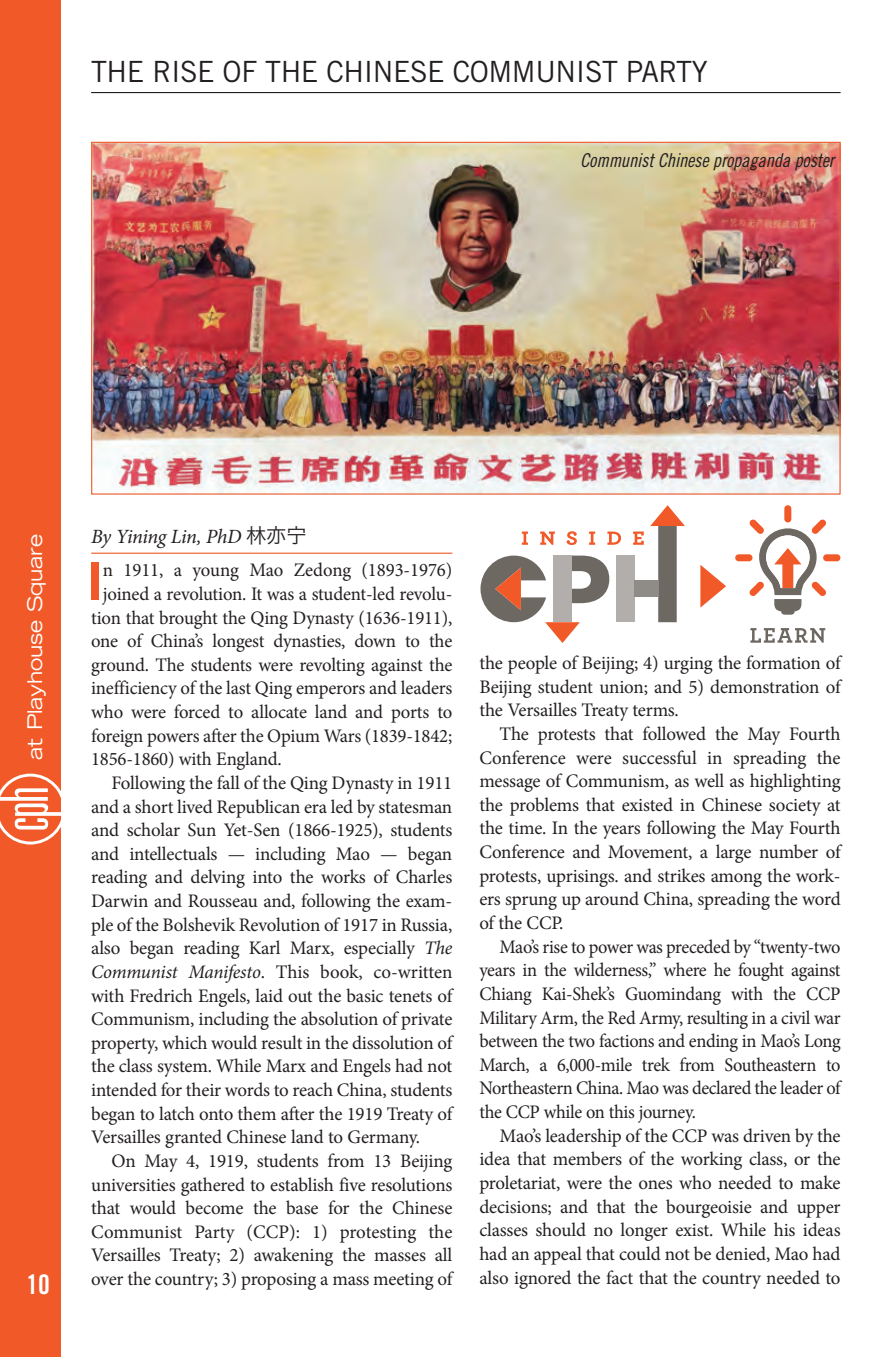
<style>
.page{position:relative;width:871px;height:1357px;background:#fff}
.page>*{position:absolute;margin:0;border:0;box-sizing:border-box;transform-origin:0 0}
.t1{font:51.75px "Trade Gothic LT Std Bd 2";color:#f15929}
.t2{font:29.25px "Trade Gothic LT Std";letter-spacing:-.015em;color:#231f20}
.t3{font:27px "Trade Gothic LT Std Bd Cn 20";color:#fff}
.t4{font:italic 20.25px "Minion Pro";letter-spacing:-.025em;color:#231f20}
.t5{font:expanded 20.25px "Trade Gothic LT Std";letter-spacing:-.01em;color:#fff}
.t6{font:19.12px/23.6px "Minion Pro";letter-spacing:-.01em;color:#231f20;text-align:justify}
.t7{font:19.12px/23.6px "Minion Pro";letter-spacing:-.01em;color:#231f20;text-align:justify;scale:.96 1}
.t8{font:19.12px "Trade Gothic LT Std Cn 18 Obl";letter-spacing:-.01em;color:#231f20}
.s1{font-family:"Hira Kaku Pro W3";font-style:normal}
.s2{font-style:italic}
</style>
<div class="page">
<div style="left:0;top:0;width:61px;height:1357px;background:#f15929"></div>
<svg style="left:0;top:773px;width:61px;height:71px"></svg>
<hr style="left:91px;top:553px;width:361px;height:1px;background:#f15929">
<hr style="left:91px;top:92px;width:749px;height:1px;background:#231f20">
<img style="left:93px;top:144px;width:745px;height:349px">
<svg style="left:522px;top:531px;width:6px;height:14px"></svg>
<svg style="left:540px;top:531px;width:15px;height:14px"></svg>
<svg style="left:566px;top:531px;width:11px;height:14px"></svg>
<svg style="left:589px;top:531px;width:6px;height:14px"></svg>
<svg style="left:607px;top:531px;width:14px;height:14px"></svg>
<svg style="left:633px;top:531px;width:11px;height:14px"></svg>
<svg style="left:480px;top:555px;width:129px;height:88px"></svg>
<div style="left:616px;top:555px;width:18px;height:67px;background:#b2aeac"></div>
<div style="left:634px;top:580px;width:24px;height:17px;background:#8f8b87"></div>
<svg style="left:650px;top:505px;width:35px;height:117px"></svg>
<svg style="left:700px;top:565px;width:26px;height:43px"></svg>
<svg style="left:750px;top:628px;width:75px;height:15px"></svg>
<div style="left:823px;top:554px;width:17px;height:7px;background:#f15929;border-radius:3px"></div>
<div style="left:784px;top:505px;width:7px;height:17px;background:#f15929;border-radius:3px"></div>
<svg style="left:749px;top:519px;width:77px;height:96px"></svg>
<div style="left:735px;top:554px;width:17px;height:7px;background:#f15929;border-radius:3px"></div>
<h2 class="t2" style="left:91px;top:54px;width:618px">THE RISE OF THE CHINESE COMMUNIST PARTY</h2>
<p class="t8" style="left:580px;top:149px;width:256px">Communist Chinese propaganda poster</p>
<p class="t5" style="left:21px;top:759px;width:227px;rotate:-90deg">at Playhouse Square</p>
<p class="t4" style="left:91px;top:522px;width:217px">By Yining Lin, PhD <span class="s1">林亦宁</span></p>
<h1 class="t1" style="left:86px;top:549px;width:19px">I</h1>
<p class="t6" style="left:103px;top:558px;width:351px">n 1911, a young Mao Zedong (1893-1976)</p>
<p class="t6" style="left:103px;top:582px;width:351px">joined a revolution. It was a student-led revolu-</p>
<p class="t6" style="left:91px;top:606px;width:363px">tion that brought the Qing Dynasty (1636-1911),</p>
<p class="t6" style="left:91px;top:629px;width:363px">one of China’s longest dynasties, down to the</p>
<p class="t6" style="left:91px;top:653px;width:363px">ground. The students were revolting against the</p>
<p class="t6" style="left:91px;top:676px;width:363px">inefficiency of the last Qing emperors and leaders</p>
<p class="t6" style="left:91px;top:700px;width:363px">who were forced to allocate land and ports to</p>
<p class="t6" style="left:91px;top:724px;width:363px">foreign powers after the Opium Wars (1839-1842;</p>
<p class="t6" style="left:91px;top:747px;width:192px">1856-1860) with England.</p>
<p class="t6" style="left:111px;top:771px;width:342px">Following the fall of the Qing Dynasty in 1911</p>
<p class="t6" style="left:91px;top:795px;width:363px">and a short lived Republican era led by statesman</p>
<p class="t6" style="left:91px;top:818px;width:363px">and scholar Sun Yet-Sen (1866-1925), students</p>
<p class="t6" style="left:91px;top:842px;width:363px">and intellectuals — including Mao — began</p>
<p class="t6" style="left:91px;top:865px;width:363px">reading and delving into the works of Charles</p>
<p class="t6" style="left:91px;top:889px;width:363px">Darwin and Rousseau and, following the exam-</p>
<p class="t6" style="left:91px;top:913px;width:363px">ple of the Bolshevik Revolution of 1917 in Russia,</p>
<p class="t6" style="left:91px;top:936px;width:363px">also began reading Karl Marx, especially <span class="s2">The</span></p>
<p class="t6" style="left:91px;top:960px;width:363px"><span class="s2">Communist Manifesto</span>. This book, co-written</p>
<p class="t6" style="left:91px;top:984px;width:363px">with Fredrich Engels, laid out the basic tenets of</p>
<p class="t6" style="left:91px;top:1007px;width:363px">Communism, including the absolution of private</p>
<p class="t6" style="left:91px;top:1031px;width:363px">property, which would result in the dissolution of</p>
<p class="t6" style="left:91px;top:1054px;width:363px">the class system. While Marx and Engels had not</p>
<p class="t6" style="left:91px;top:1078px;width:363px">intended for their words to reach China, students</p>
<p class="t6" style="left:91px;top:1102px;width:363px">began to latch onto them after the 1919 Treaty of</p>
<p class="t6" style="left:91px;top:1125px;width:331px">Versailles granted Chinese land to Germany.</p>
<p class="t6" style="left:111px;top:1149px;width:342px">On May 4, 1919, students from 13 Beijing</p>
<p class="t6" style="left:91px;top:1173px;width:363px">universities gathered to establish five resolutions</p>
<p class="t6" style="left:91px;top:1196px;width:363px">that would become the base for the Chinese</p>
<p class="t6" style="left:91px;top:1220px;width:363px">Communist Party (CCP): 1) protesting the</p>
<p class="t6" style="left:91px;top:1243px;width:363px">Versailles Treaty; 2) awakening the masses all</p>
<p class="t6" style="left:91px;top:1267px;width:363px">over the country; 3) proposing a mass meeting of</p>
<h3 class="t3" style="left:27px;top:1268px;width:25px">10</h3>
<p class="t6" style="left:479px;top:651px;width:363px">the people of Beijing; 4) urging the formation of Beijing student union; and 5) demonstration of the Versailles Treaty terms.</p>
<p class="t6" style="left:479px;top:722px;width:363px;text-indent:20px">The protests that followed the May Fourth Conference were successful in spreading the message of Communism, as well as highlighting the problems that existed in Chinese society at the time. In the years following the May Fourth Conference and Movement, a large number of protests, uprisings. and strikes among the work&shy;ers sprung up around China, spreading the word of the CCP.</p>
<p class="t7" style="left:479px;top:935px;width:378px;text-indent:20px">Mao’s rise to power was preceded by “twenty-two years in the wilderness,” where he fought against Chiang Kai-Shek’s Guomindang with the CCP Military Arm, the Red Army, resulting in a civil war between the two factions and ending in Mao’s Long March, a 6,000-mile trek from Southeastern to Northeastern China. Mao was declared the leader of the CCP while on this journey.</p>
<p class="t6" style="left:479px;top:1124px;width:363px;text-indent:20px">Mao’s leadership of the CCP was driven by the idea that members of the working class, or the proletariat, were the ones who needed to make decisions; and that the bourgeoisie and upper classes should no longer exist. While his ideas had an appeal that could not be denied, Mao had also ignored the fact that the country needed to</p>
</div>
